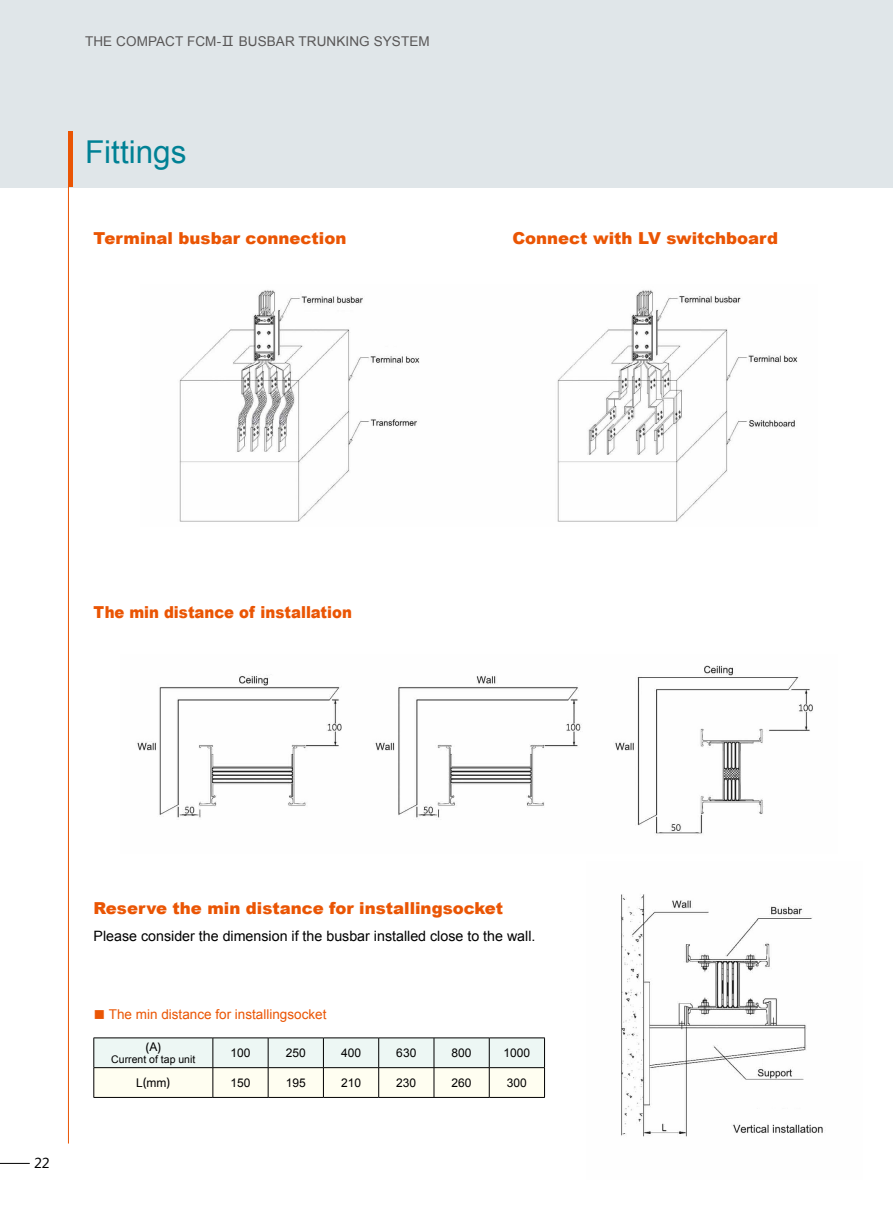
<style>
.page{position:relative;width:893px;height:1212px;background:#fff}
.page>*{position:absolute;margin:0;border:0;box-sizing:border-box;transform-origin:0 0}
.t1{font:31.5px "Arial";color:#008195}
.t2{font:900 16.5px "Arial";color:#ea5504}
.t3{font:900 16.5px "Arial";color:#ea5504;scale:.9 1}
.t4{font:14.25px "Arial";color:#000}
.t5{font:13.5px "Arial";letter-spacing:.01em;color:#595757}
.t6{font:13.5px "Arial";color:#ea5504}
.t7{font:13.5px "Microsoft Ya Hei";color:#000}
.t8{font:12px "Arial";color:#000}
.t9{font:12px "Adobe Heiti Std";color:#000}
.t10{font:10.5px "Arial";color:#000}
.s1{font-family:"Microsoft Ya Hei"}
.s2{font-family:"Adobe Heiti Std";font-size:12px}
.s3{font-family:"Arial"}
.s4{font-family:"Adobe Heiti Std"}
</style>
<div class="page">
<img style="left:179px;top:290px;width:619px;height:232px">
<div style="left:0;top:0;width:893px;height:187px;background:#e0e6e9"></div>
<hr style="left:68px;top:132px;width:4px;height:55px;background:#ea5504">
<hr style="left:68px;top:187px;width:1px;height:956px;background:#ea5504">
<hr style="left:0;top:1163px;width:30px;height:1px;background:#000">
<hr style="left:94px;top:1037px;width:119px;height:1px;background:#000">
<hr style="left:213px;top:1037px;width:55px;height:1px;background:#000">
<hr style="left:268px;top:1037px;width:55px;height:1px;background:#000">
<hr style="left:323px;top:1037px;width:56px;height:1px;background:#000">
<hr style="left:379px;top:1037px;width:55px;height:1px;background:#000">
<hr style="left:434px;top:1037px;width:55px;height:1px;background:#000">
<hr style="left:489px;top:1037px;width:56px;height:1px;background:#000">
<svg style="left:94px;top:1038px;width:451px;height:59px"></svg>
<hr style="left:94px;top:1097px;width:119px;height:1px;background:#000">
<hr style="left:213px;top:1097px;width:55px;height:1px;background:#000">
<hr style="left:268px;top:1097px;width:55px;height:1px;background:#000">
<hr style="left:323px;top:1097px;width:56px;height:1px;background:#000">
<hr style="left:379px;top:1097px;width:55px;height:1px;background:#000">
<hr style="left:434px;top:1097px;width:55px;height:1px;background:#000">
<hr style="left:489px;top:1097px;width:56px;height:1px;background:#000">
<img style="left:137px;top:665px;width:676px;height:169px">
<img style="left:621px;top:894px;width:202px;height:243px">
<p class="t5" style="left:85px;top:32px;width:346px">THE COMPACT FCM-<span class="s1">Ⅱ</span> BUSBAR TRUNKING SYSTEM</p>
<h1 class="t1" style="left:85px;top:131px;width:103px">Fittings</h1>
<p class="t2" style="left:94px;top:226px;width:254px">Terminal busbar connection</p>
<p class="t2" style="left:512px;top:226px;width:267px">Connect with LV switchboard</p>
<p class="t3" style="left:94px;top:600px;width:289px">The min distance of installation</p>
<p class="t7" style="left:34px;top:1154px;width:17px">22</p>
<p class="t2" style="left:94px;top:896px;width:411px">Reserve the min distance for installingsocket</p>
<p class="t4" style="left:94px;top:927px;width:443px">Please consider the dimension if the busbar installed close to the wall.</p>
<p class="t6" style="left:94px;top:1006px;width:234px"><span class="s2">■</span> The min distance for installingsocket</p>
<p class="t9" style="left:145px;top:1040px;width:17px">(<span class="s3">A</span>)</p>
<p class="t10" style="left:111px;top:1052px;width:86px">Current of tap unit</p>
<p class="t8" style="left:230px;top:1045px;width:22px">100</p>
<p class="t8" style="left:286px;top:1045px;width:22px">250</p>
<p class="t8" style="left:341px;top:1045px;width:22px">400</p>
<p class="t8" style="left:396px;top:1045px;width:22px">630</p>
<p class="t8" style="left:452px;top:1045px;width:22px">800</p>
<p class="t8" style="left:504px;top:1045px;width:28px">1000</p>
<p class="t8" style="left:136px;top:1075px;width:36px">L<span class="s4">(</span>mm<span class="s4">)</span></p>
<p class="t8" style="left:230px;top:1075px;width:22px">150</p>
<p class="t8" style="left:286px;top:1075px;width:22px">195</p>
<p class="t8" style="left:341px;top:1075px;width:22px">210</p>
<p class="t8" style="left:396px;top:1075px;width:22px">230</p>
<p class="t8" style="left:452px;top:1075px;width:22px">260</p>
<p class="t8" style="left:507px;top:1075px;width:22px">300</p>
</div>
